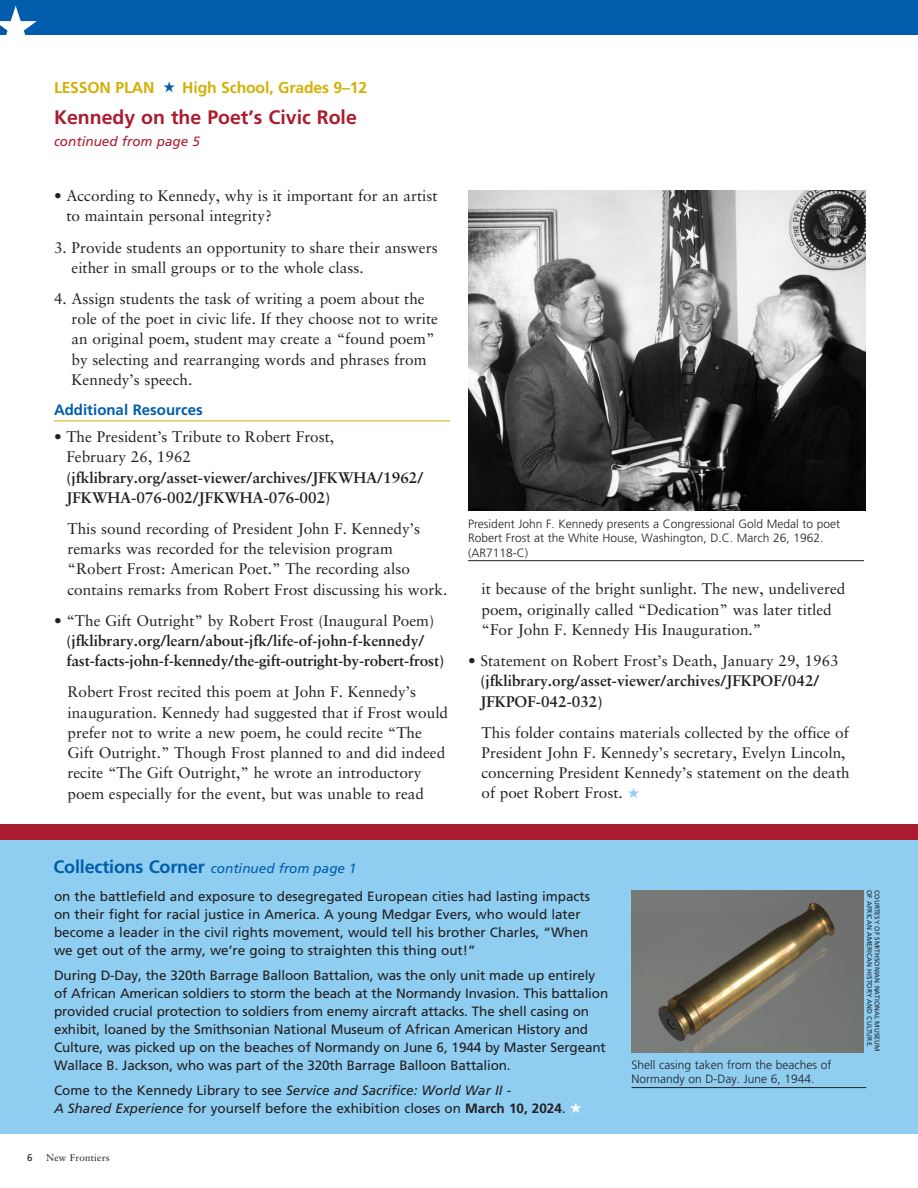
<style>
.page{position:relative;width:918px;height:1188px;background:#fff}
.page>*{position:absolute;margin:0;border:0;box-sizing:border-box;transform-origin:0 0}
.t1{font:700 19.5px "Frutiger";color:#aa1d30}
.t2{font:700 15.75px "Frutiger";letter-spacing:-.01em;color:#d4b005}
.t3{font:15.3px/20.2px "Sabon";color:#231f20}
.t4{font:700 15.3px/20.2px "Sabon";color:#231f20}
.t5{font:700 15px "Frutiger";color:#015dab}
.t6{font:13.5px/18px "Frutiger";letter-spacing:-.01em;color:#231f20}
.t7{font:italic 13.5px "Frutiger";color:#aa1d30}
.t8{font:300 12px/14.4px "Frutiger";color:#231f20}
.t9{font:9.75px "Sabon";letter-spacing:.02em;color:#231f20}
.t10{font:9.75px "Frutiger";color:#231f20}
.t11{font:6.75px "Frutiger";letter-spacing:.01em;color:#231f20}
.s1{color:#015dab}
.s2{color:#8fcef1}
.s3{font-weight:700;font-size:18px;color:#015dab}
.s4{font-style:italic;color:#015dab}
.s5{font-style:italic}
.s6{font-weight:700}
.s7{color:#fff}
</style>
<div class="page">
<div style="left:0;top:0;width:918px;height:35px;background:#015dab"></div>
<hr style="left:54px;top:421px;width:396px;height:1px;background:#d4b005">
<img style="left:468px;top:190px;width:397px;height:321px">
<hr style="left:468px;top:560px;width:396px;height:1px;background:#231f20">
<div style="left:0;top:824px;width:918px;height:310px;background:#8fcef1"></div>
<div style="left:0;top:824px;width:918px;height:15px;background:#aa1d30"></div>
<img style="left:632px;top:890px;width:232px;height:162px">
<hr style="left:632px;top:1087px;width:234px;height:1px;background:#231f20">
<p class="t2" style="left:54px;top:79px;width:315px">LESSON PLAN <span class="s1">★</span> High School, Grades 9–12</p>
<p class="t1" style="left:54px;top:106px;width:304px">Kennedy on the Poet’s Civic Role</p>
<p class="t7" style="left:54px;top:133px;width:147px">continued from page 5</p>
<p class="t3" style="left:66px;top:186px;width:373px;text-indent:-12px">• According to Kennedy, why is it important for an artist to maintain personal integrity?</p>
<p class="t3" style="left:72px;top:237px;width:368px;text-indent:-18px">3. Provide students an opportunity to share their answers either in small groups or to the whole class.</p>
<p class="t3" style="left:72px;top:288px;width:368px;text-indent:-18px">4. Assign students the task of writing a poem about the role of the poet in civic life. If they choose not to write an original poem, student may create a “found poem” by selecting and rearranging words and phrases from Kennedy’s speech.</p>
<p class="t5" style="left:54px;top:401px;width:150px">Additional Resources</p>
<p class="t3" style="left:66px;top:427px;width:269px;text-indent:-12px">• The President’s Tribute to Robert Frost,<br>February 26, 1962</p>
<p class="t4" style="left:66px;top:467px;width:359px">(jfklibrary.org/asset-viewer/archives/JFKWHA/1962/<br>JFKWHA-076-002/JFKWHA-076-002)</p>
<p class="t3" style="left:67px;top:518px;width:381px">This sound recording of President John F. Kennedy’s remarks was recorded for the television program “Robert Frost: American Poet.” The recording also contains remarks from Robert Frost discussing his work.</p>
<p class="t3" style="left:54px;top:610px;width:382px">• “The Gift Outright” by Robert Frost (Inaugural Poem)</p>
<p class="t4" style="left:66px;top:630px;width:379px">(jfklibrary.org/learn/about-jfk/life-of-john-f-kennedy/ fast-facts-john-f-kennedy/the-gift-outright-by-robert-frost)</p>
<p class="t3" style="left:67px;top:682px;width:382px">Robert Frost recited this poem at John F. Kennedy’s inauguration. Kennedy had suggested that if Frost would prefer not to write a new poem, he could recite “The Gift Outright.” Though Frost planned to and did indeed recite “The Gift Outright,” he wrote an introductory poem especially for the event, but was unable to read</p>
<p class="t8" style="left:468px;top:516px;width:374px">President John F. Kennedy presents a Congressional Gold Medal to poet<br>Robert Frost at the White House, Washington, D.C. March 26, 1962. (AR7118-C)</p>
<p class="t3" style="left:482px;top:579px;width:365px">it because of the bright sunlight. The new, undelivered poem, originally called “Dedication” was later titled “For John F. Kennedy His Inauguration.”</p>
<p class="t3" style="left:468px;top:650px;width:372px">• Statement on Robert Frost’s Death, January 29, 1963</p>
<p class="t4" style="left:480px;top:671px;width:341px">(jfklibrary.org/asset-viewer/archives/JFKPOF/042/<br>JFKPOF-042-032)</p>
<p class="t3" style="left:482px;top:722px;width:370px">This folder contains materials collected by the office of President John F. Kennedy’s secretary, Evelyn Lincoln, concerning President Kennedy’s statement on the death of poet Robert Frost. <span class="s2">★</span></p>
<p class="t6" style="left:53px;top:853px;width:538px;line-height:28.7px"><span class="s3">Collections Corner</span> <span class="s4">continued from page 1<br></span>on the battlefield and exposure to desegregated European cities had lasting impacts</p>
<p class="t6" style="left:54px;top:905px;width:536px">on their fight for racial justice in America. A young Medgar Evers, who would later become a leader in the civil rights movement, would tell his brother Charles, “When we get out of the army, we’re going to straighten this thing out!”</p>
<p class="t6" style="left:54px;top:966px;width:556px">During D-Day, the 320th Barrage Balloon Battalion, was the only unit made up entirely of African American soldiers to storm the beach at the Normandy Invasion. This battalion provided crucial protection to soldiers from enemy aircraft attacks. The shell casing on exhibit, loaned by the Smithsonian National Museum of African American History and Culture, was picked up on the beaches of Normandy on June 6, 1944 by Master Sergeant Wallace B. Jackson, who was part of the 320th Barrage Balloon Battalion.</p>
<p class="t6" style="left:54px;top:1081px;width:530px">Come to the Kennedy Library to see <span class="s5">Service and Sacrifice: World War II -<br>A Shared Experience</span> for yourself before the exhibition closes on <span class="s6">March 10, 2024</span>. <span class="s7">★</span></p>
<p class="t10" style="left:27px;top:1152px;width:7px">6</p>
<p class="t9" style="left:46px;top:1152px;width:65px">New Frontiers</p>
<p class="t8" style="left:632px;top:1058px;width:202px">Shell casing taken from the beaches of<br>Normandy on D-Day. June 6, 1944.</p>
<p class="t11" style="left:874px;top:890px;width:159px;rotate:90deg">OF AFRICAN AMERICAN HISTORY AND CULTURE.</p>
<p class="t11" style="left:881px;top:890px;width:163px;rotate:90deg">COURTESY OF SMITHSONIAN NATIONAL MUSEUM</p>
</div>
